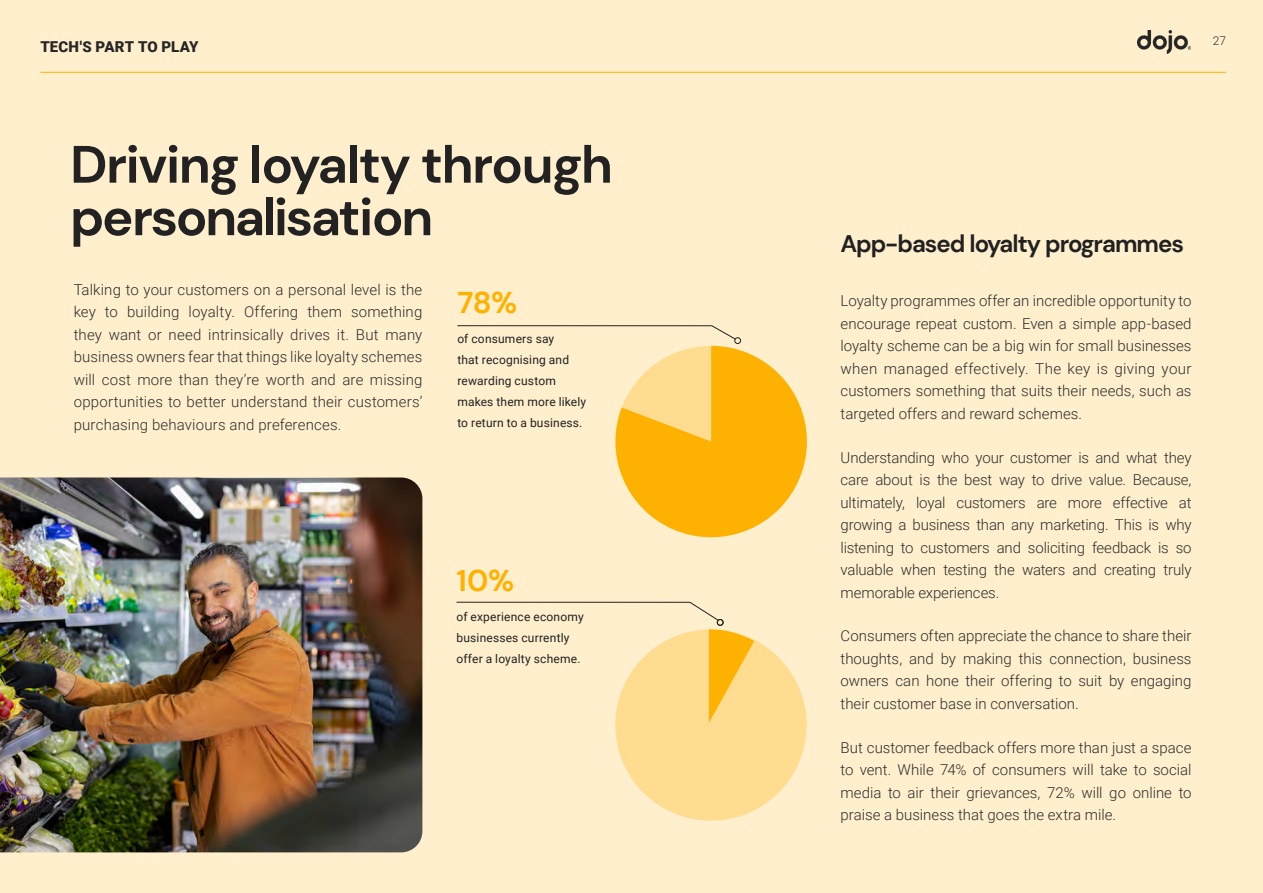
<style>
.page{position:relative;width:1263px;height:893px;background:#ffefcd}
.page>*{position:absolute;margin:0;border:0;box-sizing:border-box;transform-origin:0 0}
.t1{font:700 52.5px/52.5px "DM Sans";letter-spacing:-.025em;color:#222}
.t2{font:700 30px "DM Sans";color:#ffb100}
.t3{font:700 24px "DM Sans";letter-spacing:-.04em;color:#212121}
.t4{font:300 15px/22.5px "Roboto";color:#2c2d2c;text-align:justify}
.t5{font:900 15px "Roboto";letter-spacing:.005em;color:#252625}
.t6{font:12px/21px "Roboto";letter-spacing:.015em;color:#212121}
.t7{font:300 12px "Roboto";color:#2c2d2c}
</style>
<div class="page">
<div style="left:615px;top:629px;width:192px;height:192px;background:#ffdc8f;border-radius:50%"></div>
<svg style="left:709px;top:629px;width:45px;height:94px"></svg>
<svg style="left:456px;top:601px;width:262px;height:20px"></svg>
<div style="left:717px;top:619px;width:6px;height:7px;border:1px solid #212121;border-radius:50%"></div>
<div style="left:734px;top:337px;width:7px;height:7px;border:1px solid #212121;border-radius:50%"></div>
<svg style="left:457px;top:325px;width:279px;height:15px"></svg>
<svg style="left:615px;top:346px;width:192px;height:191px"></svg>
<img style="left:0;top:477px;width:422px;height:375px">
<hr style="left:40px;top:72px;width:1186px;height:1px;background:#ffb100">
<img style="left:1138px;top:31px;width:53px;height:23px">
<p class="t5" style="left:40px;top:36px;width:160px">TECH'S PART TO PLAY</p>
<h1 class="t1" style="left:70px;top:138px;width:544px">Driving loyalty through personalisation</h1>
<p class="t4" style="left:74px;top:277px;width:350px">Talking to your customers on a personal level is the key to building loyalty. Offering them something they want or need intrinsically drives it. But many business owners fear that things like loyalty schemes will cost more than they’re worth and are missing opportunities to better understand their customers’ purchasing behaviours and preferences.</p>
<h2 class="t2" style="left:457px;top:284px;width:62px">78%</h2>
<p class="t6" style="left:457px;top:328px;width:130px">of consumers say<br>that recognising and rewarding custom makes them more likely to return to a business.</p>
<h2 class="t2" style="left:456px;top:561px;width:59px">10%</h2>
<p class="t6" style="left:456px;top:605px;width:129px">of experience economy businesses currently offer a loyalty scheme.</p>
<p class="t7" style="left:1213px;top:32px;width:15px">27</p>
<h3 class="t3" style="left:840px;top:229px;width:345px">App-based loyalty programmes</h3>
<p class="t4" style="left:840px;top:289px;width:352px">Loyalty programmes offer an incredible opportunity to encourage repeat custom. Even a simple app-based loyalty scheme can be a big win for small businesses when managed effectively. The key is giving your customers something that suits their needs, such as targeted offers and reward schemes.</p>
<p class="t4" style="left:840px;top:445px;width:352px">Understanding who your customer is and what they care about is the best way to drive value. Because, ultimately, loyal customers are more effective at growing a business than any marketing. This is why listening to customers and soliciting feedback is so valuable when testing the waters and creating truly memorable experiences.</p>
<p class="t4" style="left:840px;top:624px;width:352px">Consumers often appreciate the chance to share their thoughts, and by making this connection, business owners can hone their offering to suit by engaging their customer base in conversation.</p>
<p class="t4" style="left:840px;top:735px;width:352px">But customer feedback offers more than just a space to vent. While 74% of consumers will take to social media to air their grievances, 72% will go online to praise a business that goes the extra mile.</p>
</div>
